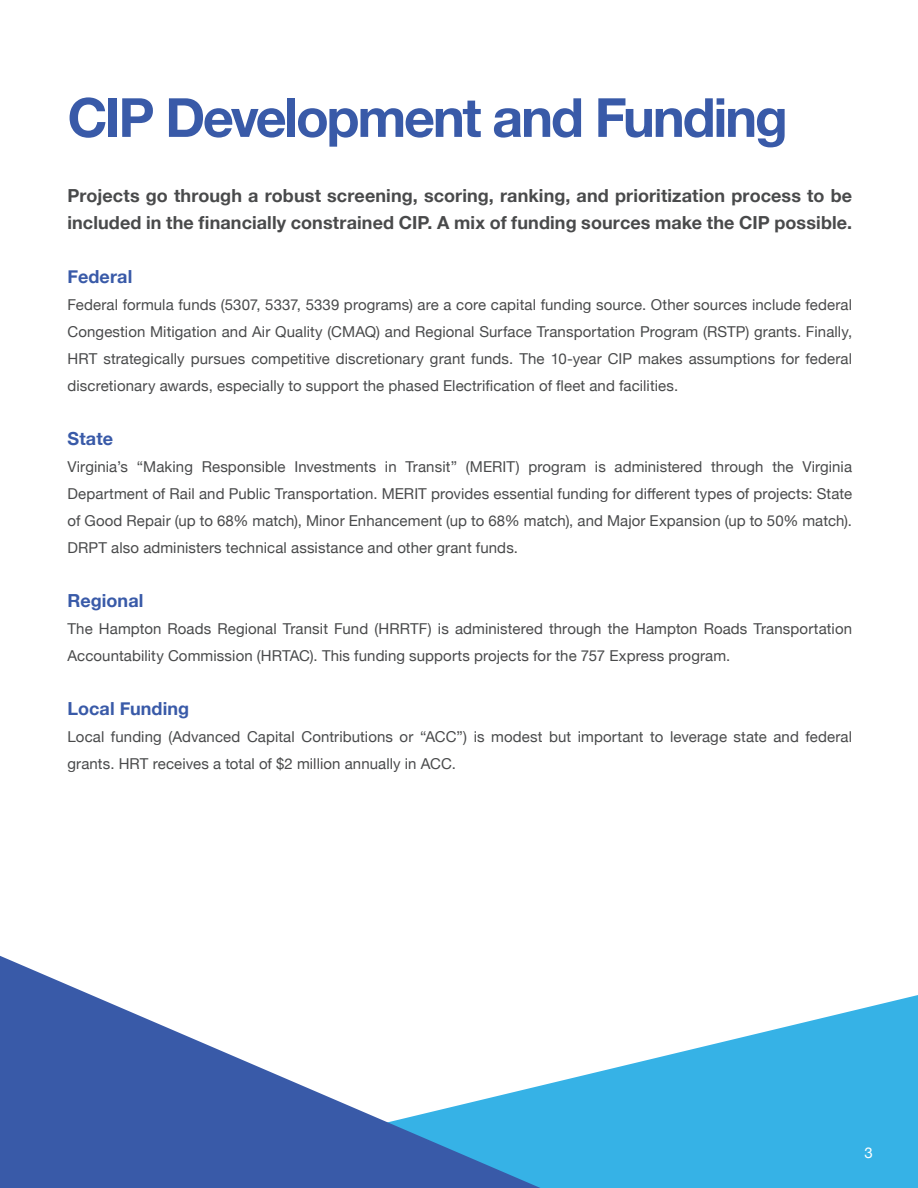
<style>
.page{position:relative;width:918px;height:1188px;background:#fff}
.page>*{position:absolute;margin:0;border:0;box-sizing:border-box;transform-origin:0 0}
.t1{font:700 54px "Helvetica Neue";letter-spacing:-.045em;color:#395aa8}
.t2{font:700 18px/27px "Helvetica Neue";letter-spacing:.005em;color:#494a4b}
.t3{font:700 18px "Helvetica Neue";letter-spacing:.005em;color:#395aa8}
.t4{font:15px/27px "Helvetica Neue";letter-spacing:.005em;color:#494a4b;text-align:justify}
.t5{font:15px "Helvetica Neue";color:#fff}
</style>
<div class="page">
<svg style="left:540px;top:995px;width:378px;height:193px;fill:#36b2e6"></svg>
<svg style="left:0;top:956px;width:540px;height:232px"></svg>
<h1 class="t1" style="left:68px;top:75px;width:722px">CIP Development and Funding</h1>
<p class="t2" style="left:68px;top:182px;width:786px">Projects go through a robust screening, scoring, ranking, and prioritization process to be included in the financially constrained CIP. A mix of funding sources make the CIP possible.</p>
<p class="t3" style="left:68px;top:262px;width:66px">Federal</p>
<p class="t4" style="left:68px;top:292px;width:786px">Federal formula funds (5307, 5337, 5339 programs) are a core capital funding source. Other sources include federal Congestion Mitigation and Air Quality (CMAQ) and Regional Surface Transportation Program (RSTP) grants. Finally, HRT strategically pursues competitive discretionary grant funds. The 10-year CIP makes assumptions for federal discretionary awards, especially to support the phased Electrification of fleet and facilities.</p>
<p class="t3" style="left:68px;top:424px;width:47px">State</p>
<p class="t4" style="left:68px;top:454px;width:786px">Virginia’s “Making Responsible Investments in Transit” (MERIT) program is administered through the Virginia Department of Rail and Public Transportation. MERIT provides essential funding for different types of projects: State of Good Repair (up to 68% match), Minor Enhancement (up to 68% match), and Major Expansion (up to 50% match).<br>DRPT also administers technical assistance and other grant funds.</p>
<p class="t3" style="left:68px;top:586px;width:78px">Regional</p>
<p class="t4" style="left:68px;top:616px;width:786px">The Hampton Roads Regional Transit Fund (HRRTF) is administered through the Hampton Roads Transportation<br>Accountability Commission (HRTAC). This funding supports projects for the 757 Express program.</p>
<p class="t3" style="left:68px;top:694px;width:123px">Local Funding</p>
<p class="t4" style="left:68px;top:724px;width:786px">Local funding (Advanced Capital Contributions or “ACC”) is modest but important to leverage state and federal grants. HRT receives a total of $2 million annually in ACC.</p>
<p class="t5" style="left:865px;top:1141px;width:10px">3</p>
</div>
